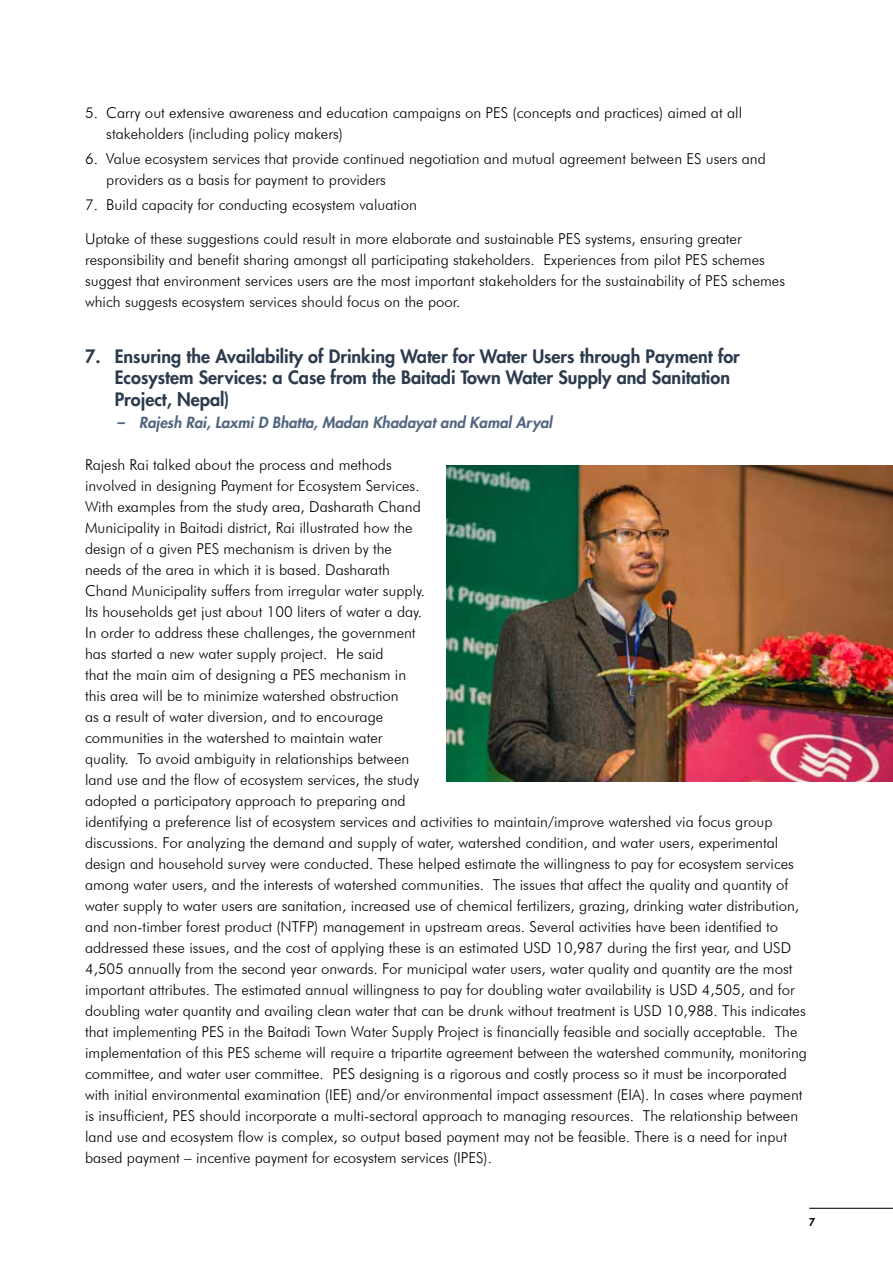
<style>
.page{position:relative;width:893px;height:1263px;background:#fff}
.page>*{position:absolute;margin:0;border:0;box-sizing:border-box;transform-origin:0 0}
.t1{font:800 18px/21.6px "Futura Std";color:#2c3b4d}
.t2{font:300 15px/21px "Futura BT";color:#000}
.t3{font:italic 800 15px "Futura Std";color:#50657e}
.t4{font:800 10.5px "Futura Std";color:#000}
</style>
<div class="page">
<hr style="left:809px;top:1208px;width:84px;height:1px;background:#000">
<img style="left:446px;top:466px;width:447px;height:315px">
<p class="t2" style="left:106px;top:102px;width:637px;text-indent:-21px">5. Carry out extensive awareness and education campaigns on PES (concepts and practices) aimed at all stakeholders (including policy makers)</p>
<p class="t2" style="left:106px;top:148px;width:661px;text-indent:-21px">6. Value ecosystem services that provide continued negotiation and mutual agreement between ES users and providers as a basis for payment to providers</p>
<p class="t2" style="left:85px;top:194px;width:333px">7. Build capacity for conducting ecosystem valuation</p>
<p class="t2" style="left:85px;top:228px;width:702px">Uptake of these suggestions could result in more elaborate and sustainable PES systems, ensuring greater responsibility and benefit sharing amongst all participating stakeholders. Experiences from pilot PES schemes suggest that environment services users are the most important stakeholders for the sustainability of PES schemes which suggests ecosystem services should focus on the poor.</p>
<p class="t1" style="left:115px;top:345px;width:627px;text-indent:-30px">7. Ensuring the Availability of Drinking Water for Water Users through Payment for<br>Ecosystem Services: a Case from the Baitadi Town Water Supply and Sanitation<br>Project, Nepal)</p>
<p class="t3" style="left:117px;top:413px;width:437px">– Rajesh Rai, Laxmi D Bhatta, Madan Khadayat and Kamal Aryal</p>
<p class="t2" style="left:85px;top:454px;width:723px">Rajesh Rai talked about the process and methods<br>involved in designing Payment for Ecosystem Services.<br>With examples from the study area, Dasharath Chand<br>Municipality in Baitadi district, Rai illustrated how the<br>design of a given PES mechanism is driven by the<br>needs of the area in which it is based. Dasharath<br>Chand Municipality suffers from irregular water supply.<br>Its households get just about 100 liters of water a day.<br>In order to address these challenges, the government<br>has started a new water supply project. He said<br>that the main aim of designing a PES mechanism in<br>this area will be to minimize watershed obstruction<br>as a result of water diversion, and to encourage<br>communities in the watershed to maintain water<br>quality. To avoid ambiguity in relationships between<br>land use and the flow of ecosystem services, the study<br>adopted a participatory approach to preparing and<br>identifying a preference list of ecosystem services and activities to maintain/improve watershed via focus group discussions. For analyzing the demand and supply of water, watershed condition, and water users, experimental design and household survey were conducted. These helped estimate the willingness to pay for ecosystem services among water users, and the interests of watershed communities. The issues that affect the quality and quantity of water supply to water users are sanitation, increased use of chemical fertilizers, grazing, drinking water distribution, and non-timber forest product (NTFP) management in upstream areas. Several activities have been identified to addressed these issues, and the cost of applying these is an estimated USD 10,987 during the first year, and USD 4,505 annually from the second year onwards. For municipal water users, water quality and quantity are the most important attributes. The estimated annual willingness to pay for doubling water availability is USD 4,505, and for doubling water quantity and availing clean water that can be drunk without treatment is USD 10,988. This indicates that implementing PES in the Baitadi Town Water Supply Project is financially feasible and socially acceptable. The implementation of this PES scheme will require a tripartite agreement between the watershed community, monitoring committee, and water user committee. PES designing is a rigorous and costly process so it must be incorporated with initial environmental examination (IEE) and/or environmental impact assessment (EIA). In cases where payment is insufficient, PES should incorporate a multi-sectoral approach to managing resources. The relationship between land use and ecosystem flow is complex, so output based payment may not be feasible. There is a need for input based payment – incentive payment for ecosystem services (IPES).</p>
<p class="t4" style="left:809px;top:1216px;width:8px">7</p>
</div>
